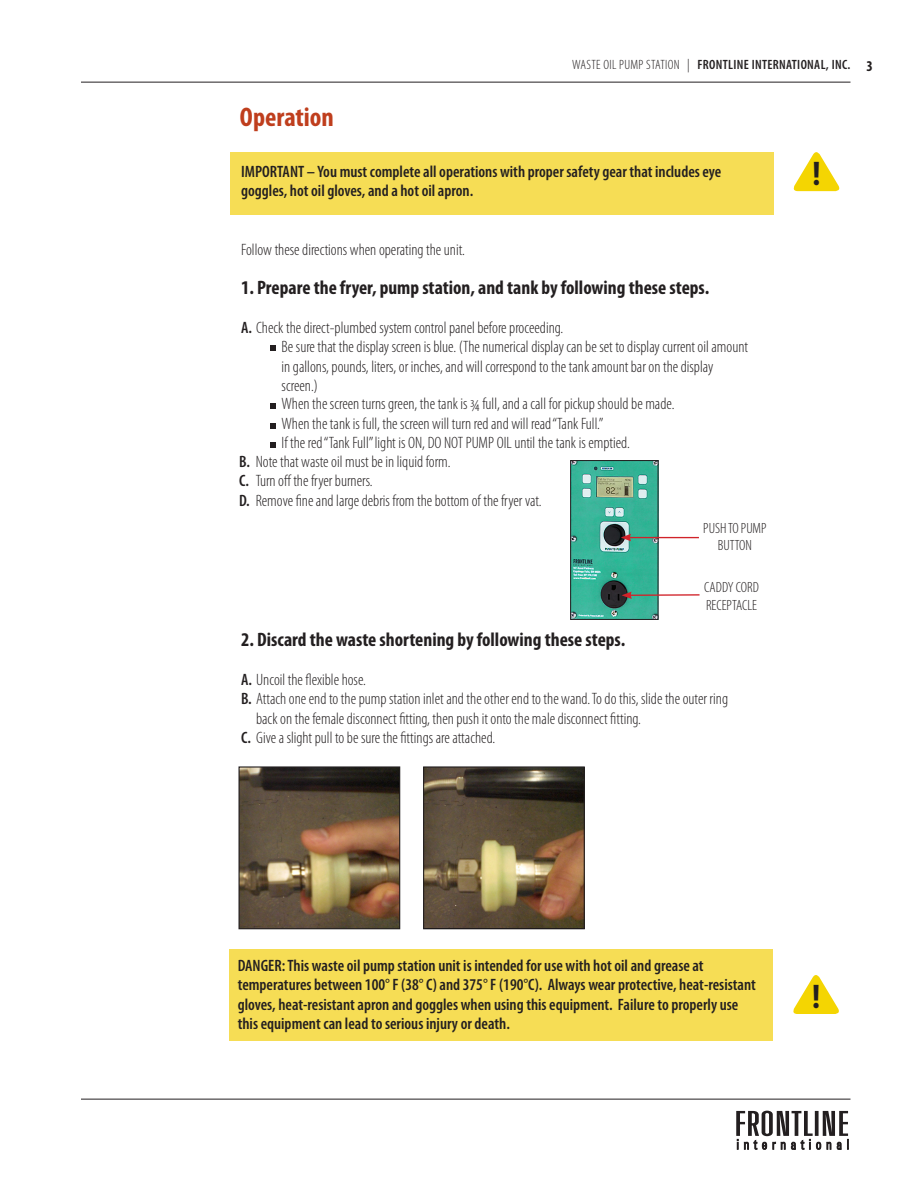
<style>
.page{position:relative;width:918px;height:1188px;background:#fff}
.page>*{position:absolute;margin:0;border:0;box-sizing:border-box;transform-origin:0 0}
.sub_heads{font:700 condensed 34.35px "Myriad Pro";color:#231f20}
.Headings{font:700 condensed 27px "Myriad Pro";color:#bf3e1d}
.sub_heads-2{font:700 condensed 19.5px "Myriad Pro";color:#231f20}
.body_text{font:300 condensed 16.5px/19.5px "Myriad Pro";color:#231f20}
.body_text-2{font:600 condensed 16.5px/19.5px "Myriad Pro";color:#231f20}
.sub_heads-3{font:300 condensed 14.85px/17.5px "Myriad Pro";color:#231f20}
.t1{font:600 condensed 13.5px "Myriad Pro";letter-spacing:.025em;color:#231f20}
.s1{font-weight:300}
.s2{font-weight:700;font-size:15px}
.s3{font-weight:600}
</style>
<div class="page">
<svg style="left:736px;top:1111px;width:113px;height:39px"></svg>
<hr style="left:81px;top:1099px;width:769px;height:1px;background:#231f20">
<hr style="left:81px;top:82px;width:769px;height:1px;background:#231f20">
<img style="left:240px;top:768px;width:158px;height:159px">
<div style="left:238px;top:766px;width:162px;height:163px;border:1px solid #231f20"></div>
<img style="left:425px;top:768px;width:158px;height:159px">
<div style="left:423px;top:766px;width:162px;height:163px;border:1px solid #231f20"></div>
<div style="left:230px;top:152px;width:543px;height:63px;background:#f6dd55"></div>
<svg style="left:793px;top:152px;width:47px;height:39px"></svg>
<svg style="left:270px;top:345px;width:5px;height:6px"></svg>
<svg style="left:270px;top:403px;width:5px;height:6px"></svg>
<svg style="left:270px;top:423px;width:5px;height:6px"></svg>
<svg style="left:270px;top:442px;width:5px;height:6px"></svg>
<img style="left:572px;top:462px;width:85px;height:156px">
<div style="left:570px;top:460px;width:89px;height:160px;border:1px solid #231f20"></div>
<hr style="left:630px;top:594px;width:70px;height:2px;background:#d1232a">
<svg style="left:622px;top:592px;width:10px;height:7px"></svg>
<hr style="left:629px;top:537px;width:70px;height:1px;background:#d1232a">
<svg style="left:621px;top:534px;width:10px;height:7px"></svg>
<div style="left:230px;top:950px;width:543px;height:91px;background:#f6dd55"></div>
<svg style="left:793px;top:975px;width:46px;height:39px"></svg>
<p class="Headings" style="left:240px;top:100px;width:96px">Operation</p>
<p class="t1" style="left:572px;top:56px;width:302px"><span class="s1">WASTE OIL PUMP STATION |</span> FRONTLINE INTERNATIONAL, INC. <span class="s2">3</span></p>
<p class="body_text-2" style="left:241px;top:161px;width:482px">IMPORTANT – You must complete all operations with proper safety gear that includes eye goggles, hot oil gloves, and a hot oil apron.</p>
<p class="body_text" style="left:241px;top:239px;width:225px">Follow these directions when operating theunit.</p>
<p class="sub_heads-2" style="left:241px;top:275px;width:470px">1. Prepare the fryer, pump station, and tank by following these steps.</p>
<p class="body_text" style="left:241px;top:317px;width:324px"><span class="s3">A.</span> Checkthe direct-plumbed system control panelbeforeproceeding.</p>
<p class="body_text" style="left:282px;top:337px;width:468px">Be sure that the display screenisblue. (Thenumerical displaycanbe set todisplaycurrent oil amount in gallons, pounds, liters, or inches,and will correspondtothe tank amount bar on thedisplay screen.)</p>
<p class="body_text" style="left:282px;top:394px;width:394px">When the screen turns green, the tankis ¾ full, anda call forpickup should be made.</p>
<p class="body_text" style="left:282px;top:413px;width:323px">When the tank is full, the screen will turn redand will read“TankFull.”</p>
<p class="body_text" style="left:282px;top:433px;width:350px">If the red“TankFull”light is ON, DO NOT PUMP OILuntil the tank is emptied.</p>
<p class="body_text" style="left:239px;top:452px;width:213px"><span class="s3">B.</span> Note that waste oil must be in liquid form.</p>
<p class="body_text" style="left:239px;top:471px;width:135px"><span class="s3">C.</span> Turn offthe fryer burners.</p>
<p class="body_text" style="left:239px;top:491px;width:304px"><span class="s3">D.</span> Remove fine and large debris from the bottom of the fryervat.</p>
<p class="sub_heads-3" style="left:703px;top:519px;width:65px;text-align:center">PUSHTO PUMP<br>BUTTON</p>
<p class="sub_heads-3" style="left:704px;top:578px;width:56px">CADDY CORD<br>RECEPTACLE</p>
<p class="sub_heads-2" style="left:241px;top:627px;width:386px">2. Discard the waste shortening by following these steps.</p>
<p class="body_text" style="left:241px;top:669px;width:126px"><span class="s3">A.</span> Uncoil the flexible hose.</p>
<p class="body_text" style="left:256px;top:689px;width:473px;text-indent:-15px"><span class="s3">B.</span> Attachoneend to the pump stationinletand theotherend tothe wand.To dothis, slide theouter ring backon the female disconnectfitting, thenpush it ontothe male disconnectfitting.</p>
<p class="body_text" style="left:241px;top:728px;width:256px"><span class="s3">C.</span> Give aslight pull to be sure thefittingsare attached.</p>
<p class="sub_heads" style="left:812px;top:152px;width:10px">!</p>
<p class="body_text-2" style="left:238px;top:955px;width:520px">DANGER: This waste oil pump station unit is intended for use with hot oil and grease at temperatures between 100° F (38° C) and 375° F (190°C). Always wear protective, heat-resistant gloves, heat-resistant apron and goggles when using this equipment. Failure to properly use this equipment can lead to serious injury or death.</p>
<p class="sub_heads" style="left:812px;top:975px;width:10px">!</p>
</div>
